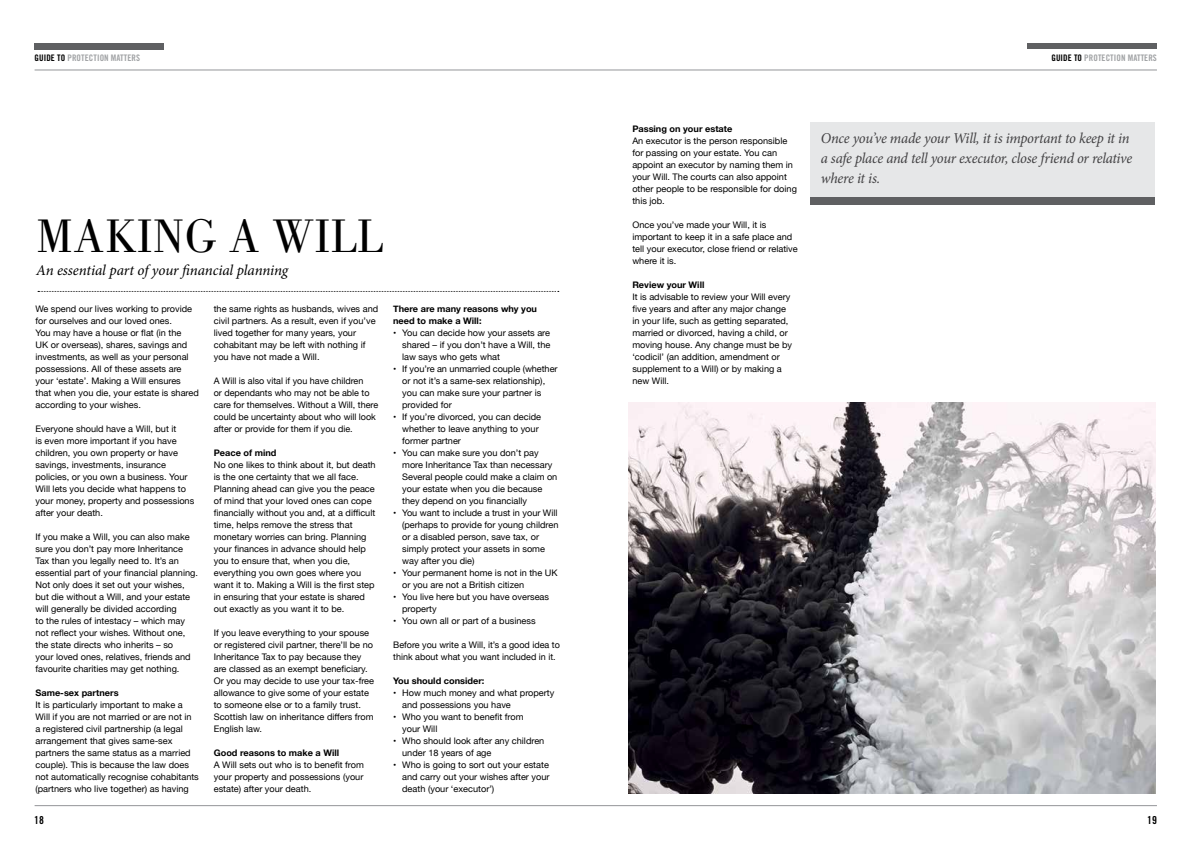
<style>
.page{position:relative;width:1191px;height:842px;background:#fff}
.page>*{position:absolute;margin:0;border:0;box-sizing:border-box;transform-origin:0 0}
.t1{font:48.7px "Bodoni";color:#000}
.t2{font:italic 15px/20px "Minion Pro";letter-spacing:-.015em;color:#414042}
.t3{font:italic 15px "Minion Pro";letter-spacing:-.01em;color:#000}
.t4{font:11px "Trade Gothic Bold Cond Twenty";color:#000}
.t5{font:9px/12px "Helvetica Neue";color:#000}
.t6{font:700 9px/12px "Helvetica Neue";color:#000}
.t7{font:9px "Trade Gothic Bold Cond Twenty";letter-spacing:.01em;color:#a1a3a5}
.s1{color:#000}
</style>
<div class="page">
<hr style="left:35px;top:805px;width:1122px;height:1px;background:#939598">
<hr style="left:35px;top:70px;width:1122px;height:1px;background:#939598">
<div style="left:34px;top:43px;width:129px;height:6px;background:#5f6062"></div>
<div style="left:1028px;top:43px;width:129px;height:5px;background:#5f6062"></div>
<svg style="left:38px;top:291px;width:521px;height:1px"></svg>
<img style="left:628px;top:402px;width:527px;height:392px">
<div style="left:810px;top:122px;width:345px;height:76px;background:#e6e7e8"></div>
<div style="left:810px;top:198px;width:345px;height:7px;background:#5f6062"></div>
<p class="t7" style="left:35px;top:52px;width:107px"><span class="s1">GUIDE TO</span> PROTECTION MATTERS</p>
<p class="t7" style="left:1051px;top:52px;width:107px"><span class="s1">GUIDE TO</span> PROTECTION MATTERS</p>
<h1 class="t1" style="left:36px;top:209px;width:349px">MAKING A WILL</h1>
<h2 class="t3" style="left:36px;top:260px;width:253px">An essential part of your financial planning</h2>
<p class="t5" style="left:35px;top:303px;width:165px">We spend our lives working to provide for ourselves and our loved ones.<br>You may have a house or flat (in the<br>UK or overseas), shares, savings and investments, as well as your personal possessions. All of these assets are your ‘estate’. Making a Will ensures that when you die, your estate is shared according to your wishes.</p>
<p class="t5" style="left:35px;top:423px;width:160px">Everyone should have a Will, but it<br>is even more important if you have children, you own property or have savings, investments, insurance policies, or you own a business. Your<br>Will lets you decide what happens to your money, property and possessions after your death.</p>
<p class="t5" style="left:35px;top:531px;width:164px">If you make a Will, you can also make sure you don’t pay more Inheritance Tax than you legally need to. It’s an essential part of your financial planning.<br>Not only does it set out your wishes, but die without a Will, and your estate will generally be divided according<br>to the rules of intestacy – which may not reflect your wishes. Without one, the state directs who inherits – so<br>your loved ones, relatives, friends and favourite charities may get nothing.</p>
<p class="t6" style="left:35px;top:687px;width:85px">Same-sex partners</p>
<p class="t5" style="left:35px;top:699px;width:165px">It is particularly important to make a Will if you are not married or are not in<br>a registered civil partnership (a legal arrangement that gives same-sex partners the same status as a married couple). This is because the law does not automatically recognise cohabitants (partners who live together) as having</p>
<p class="t5" style="left:214px;top:303px;width:166px">the same rights as husbands, wives and civil partners. As a result, even if you’ve lived together for many years, your cohabitant may be left with nothing if you have not made a Will.</p>
<p class="t5" style="left:214px;top:375px;width:166px">A Will is also vital if you have children<br>or dependants who may not be able to care for themselves. Without a Will, there could be uncertainty about who will look after or provide for them if you die.</p>
<p class="t6" style="left:214px;top:447px;width:64px">Peace of mind</p>
<p class="t5" style="left:214px;top:459px;width:163px">No one likes to think about it, but death is the one certainty that we all face.<br>Planning ahead can give you the peace of mind that your loved ones can cope financially without you and, at a difficult time, helps remove the stress that monetary worries can bring. Planning your finances in advance should help you to ensure that, when you die, everything you own goes where you want it to. Making a Will is the first step in ensuring that your estate is shared out exactly as you want it to be.</p>
<p class="t5" style="left:214px;top:627px;width:162px">If you leave everything to your spouse or registered civil partner, there’ll be no Inheritance Tax to pay because they are classed as an exempt beneficiary.<br>Or you may decide to use your tax-free allowance to give some of your estate to someone else or to a family trust.<br>Scottish law on inheritance differs from English law.</p>
<p class="t6" style="left:214px;top:747px;width:127px">Good reasons to make a Will</p>
<p class="t5" style="left:214px;top:759px;width:152px;text-align:justify">A Will sets out who is to benefit from your property and possessions (your estate) after your death.</p>
<p class="t6" style="left:393px;top:303px;width:145px">There are many reasons why you need to make a Will:</p>
<p class="t5" style="left:402px;top:327px;width:150px;text-align:justify;text-indent:-9px">• You can decide how your assets are shared – if you don’t have a Will, the law says who gets what</p>
<p class="t5" style="left:402px;top:363px;width:157px;text-indent:-9px">• If you’re an unmarried couple (whether or not it’s a same-sex relationship), you can make sure your partner is provided for</p>
<p class="t5" style="left:402px;top:411px;width:140px;text-indent:-9px">• If you’re divorced, you can decide whether to leave anything to your former partner</p>
<p class="t5" style="left:402px;top:447px;width:157px;text-indent:-9px">• You can make sure you don’t pay more Inheritance Tax than necessary Several people could make a claim on your estate when you die because they depend on you financially</p>
<p class="t5" style="left:402px;top:507px;width:158px;text-indent:-9px">• You want to include a trust in your Will (perhaps to provide for young children or a disabled person, save tax, or simply protect your assets in some way after you die)</p>
<p class="t5" style="left:402px;top:567px;width:157px;text-indent:-9px">• Your permanent home is not in the UK or you are not a British citizen</p>
<p class="t5" style="left:402px;top:591px;width:148px;text-indent:-9px">• You live here but you have overseas property</p>
<p class="t5" style="left:393px;top:615px;width:144px">• You own all or part of a business</p>
<p class="t5" style="left:393px;top:639px;width:168px">Before you write a Will, it’s a good idea to think about what you want included in it.</p>
<p class="t6" style="left:393px;top:675px;width:93px">You should consider:</p>
<p class="t5" style="left:402px;top:687px;width:154px;text-indent:-9px">• How much money and what property and possessions you have</p>
<p class="t5" style="left:402px;top:711px;width:123px;text-indent:-9px">• Who you want to benefit from your Will</p>
<p class="t5" style="left:402px;top:735px;width:144px;text-indent:-9px">• Who should look after any children under 18 years of age</p>
<p class="t5" style="left:402px;top:759px;width:149px;text-align:justify;text-indent:-9px">• Who is going to sort out your estate and carry out your wishes after your death (your ‘executor’)</p>
<p class="t6" style="left:632px;top:123px;width:101px">Passing on your estate</p>
<p class="t5" style="left:632px;top:135px;width:166px">An executor is the person responsible for passing on your estate. You can appoint an executor by naming them in your Will. The courts can also appoint other people to be responsible for doing this job.</p>
<p class="t5" style="left:632px;top:219px;width:167px">Once you’ve made your Will, it is important to keep it in a safe place and tell your executor, close friend or relative where it is.</p>
<p class="t6" style="left:632px;top:279px;width:74px">Review your Will</p>
<p class="t5" style="left:632px;top:291px;width:161px">It is advisable to review your Will every five years and after any major change in your life, such as getting separated, married or divorced, having a child, or moving house. Any change must be by ‘codicil’ (an addition, amendment or supplement to a Will) or by making a new Will.</p>
<h2 class="t2" style="left:820px;top:129px;width:313px">Once you’ve made your Will, it is important to keep it in a safe place and tell your executor, close friend or relative where it is.</h2>
<p class="t4" style="left:34px;top:813px;width:11px">18</p>
<p class="t4" style="left:1147px;top:813px;width:11px">19</p>
</div>
